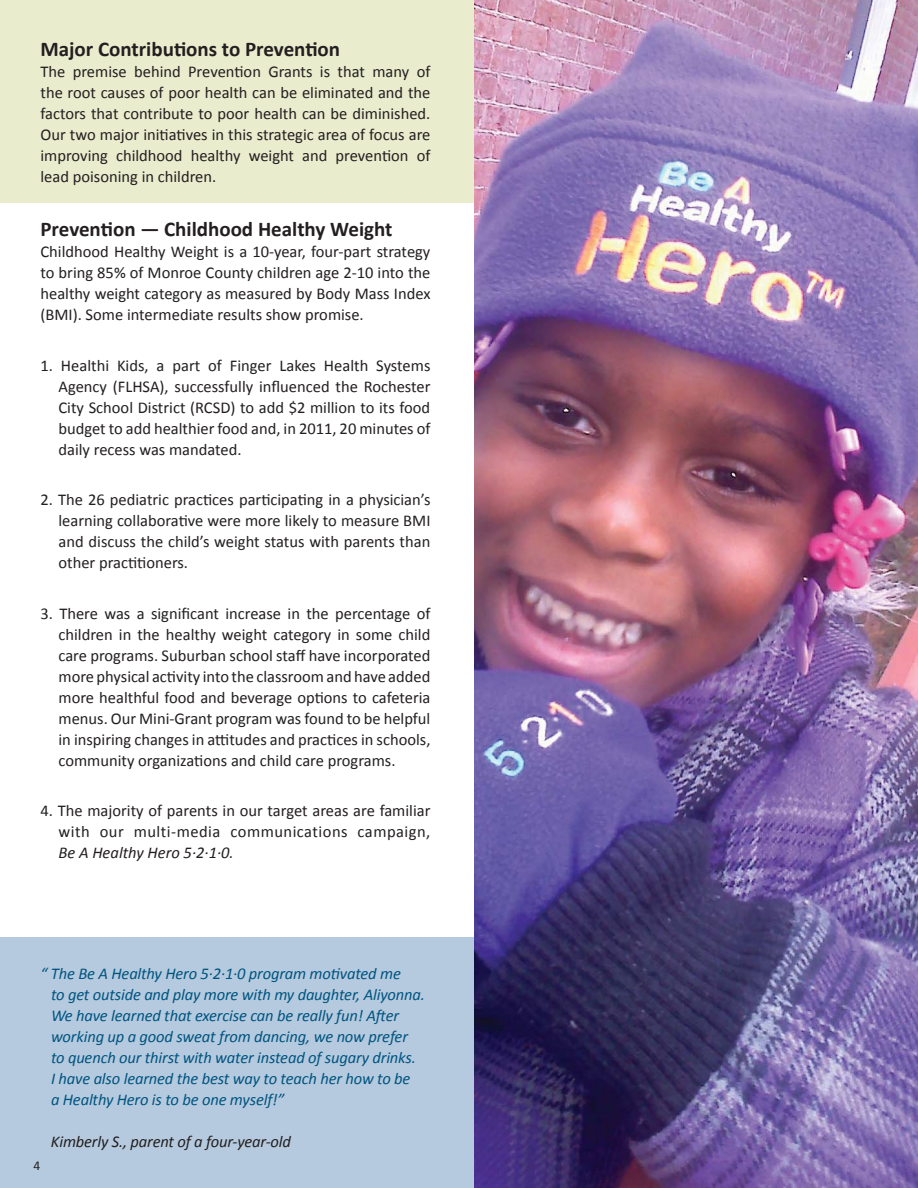
<style>
.page{position:relative;width:918px;height:1188px;background:#fff}
.page>*{position:absolute;margin:0;border:0;box-sizing:border-box;transform-origin:0 0}
.t1{font:700 21px "Calibri";color:#231f20}
.t2{font:16.5px/21px "Calibri";color:#231f20;text-align:justify}
.t3{font:italic 16.5px/21px "Calibri";letter-spacing:-.01em;color:#005480}
.t4{font:italic 16.5px "Calibri";letter-spacing:-.01em;color:#231f20}
.t5{font:13.5px "Calibri";color:#231f20}
</style>
<div class="page">
<div style="left:0;top:937px;width:490px;height:251px;background:#b5cade"></div>
<div style="left:0;top:0;width:486px;height:202px;background:#e9eccd"></div>
<img style="left:474px;top:0;width:444px;height:1188px">
<p class="t1" style="left:40px;top:36px;width:301px">Major Contributions to Prevention</p>
<p class="t2" style="left:40px;top:61px;width:391px">The premise behind Prevention Grants is that many of the root causes of poor health can be eliminated and the factors that contribute to poor health can be diminished.<br>Our two major initiatives in this strategic area of focus are improving childhood healthy weight and prevention of lead poisoning in children.</p>
<p class="t1" style="left:40px;top:216px;width:354px">Prevention — Childhood Healthy Weight</p>
<p class="t2" style="left:40px;top:241px;width:391px">Childhood Healthy Weight is a 10-year, four-part strategy to bring 85% of Monroe County children age 2-10 into the healthy weight category as measured by Body Mass Index (BMI). Some intermediate results show promise.</p>
<p class="t2" style="left:59px;top:354px;width:374px;text-indent:-18px">1. Healthi Kids, a part of Finger Lakes Health Systems Agency (FLHSA), successfully influenced the Rochester City School District (RCSD) to add $2 million to its food budget to add healthier food and, in 2011, 20 minutes of daily recess was mandated.</p>
<p class="t2" style="left:59px;top:489px;width:374px;text-indent:-18px">2. The 26 pediatric practices participating in a physician’s learning collaborative were more likely to measure BMI and discuss the child’s weight status with parents than other practitioners.</p>
<p class="t2" style="left:59px;top:603px;width:373px;text-indent:-18px">3. There was a significant increase in the percentage of children in the healthy weight category in some child care programs. Suburban school staff have incorporated more physical activity into the classroom and have added more healthful food and beverage options to cafeteria menus. Our Mini-Grant program was found to be helpful in inspiring changes in attitudes and practices in schools, community organizations and child care programs.</p>
<p class="t2" style="left:40px;top:800px;width:391px;text-align:right">4. The majority of parents in our target areas are familiar with our multi-media communications campaign,</p>
<p class="t4" style="left:59px;top:843px;width:177px">Be A Healthy Hero 5·2·1·0.</p>
<p class="t3" style="left:51px;top:963px;width:376px;text-indent:-11px">“ The Be A Healthy Hero 5·2·1·0 program motivated me<br>to get outside and play more with my daughter, Aliyonna.<br>We have learned that exercise can be really fun! After working up a good sweat from dancing, we now prefer to quench our thirst with water instead of sugary drinks.<br>I have also learned the best way to teach her how to be<br>a Healthy Hero is to be one myself!”</p>
<p class="t4" style="left:51px;top:1132px;width:242px">Kimberly S., parent of a four-year-old</p>
<p class="t5" style="left:33px;top:1157px;width:8px">4</p>
</div>
